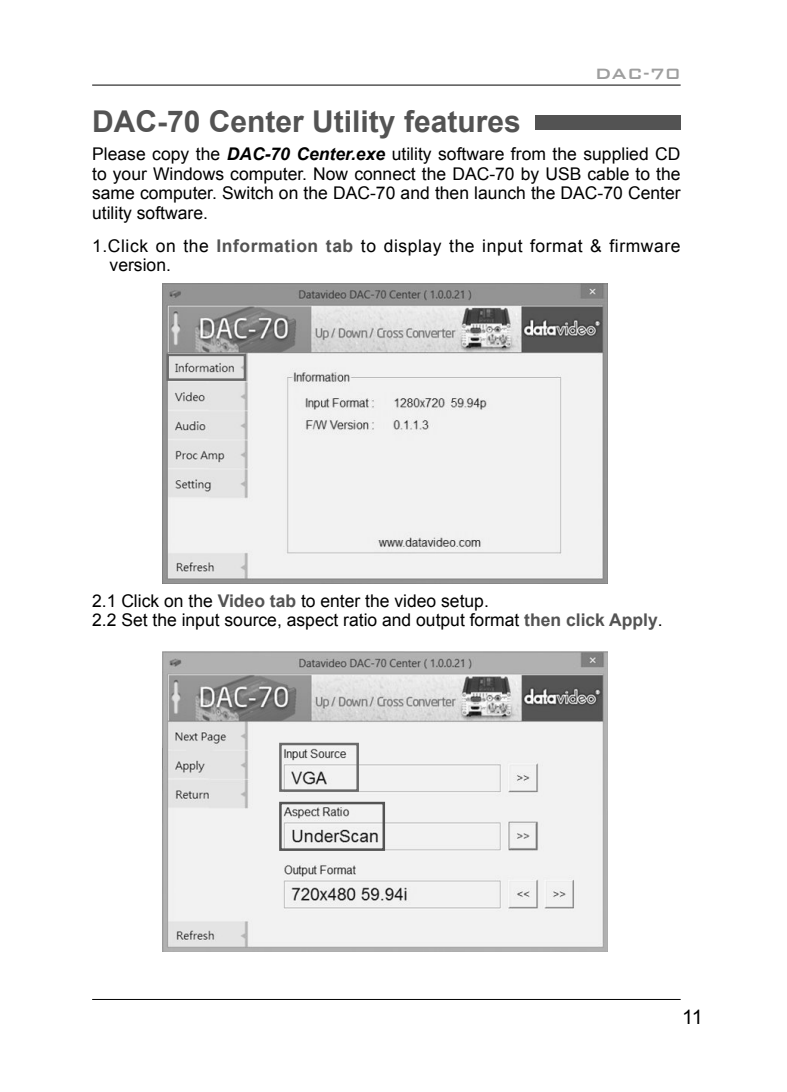
<style>
.page{position:relative;width:787px;height:1092px;background:#fff}
.page>*{position:absolute;margin:0;border:0;box-sizing:border-box;transform-origin:0 0}
.t1{font:700 30px "Arial";color:#535353}
.t2{font:500 20px "Bank Gothic";color:#9e9e9e}
.t3{font:20px "Arial";color:#000}
.t4{font:17.5px/19.5px "Arial";color:#000;text-align:justify}
.t5{font:17.5px/19.5px "Arial";letter-spacing:.03em;color:#000}
.s1{font-weight:700;font-style:italic}
.s2{font-weight:700;color:#535353}
</style>
<div class="page">
<hr style="left:92px;top:998px;width:588px;height:1px;background:#000">
<hr style="left:92px;top:85px;width:588px;height:1px;background:#000">
<div style="left:534px;top:115px;width:146px;height:15px;background:#535353"></div>
<img style="left:162px;top:283px;width:445px;height:300px">
<img style="left:162px;top:651px;width:445px;height:300px">
<div style="left:166px;top:353px;width:80px;height:28px;border:2px solid #6a6a6a"></div>
<div style="left:279px;top:742px;width:80px;height:49px;border:2px solid #6a6a6a"></div>
<div style="left:279px;top:801px;width:106px;height:49px;border:2px solid #535353"></div>
<h1 class="t1" style="left:92px;top:102px;width:430px">DAC-70 Center Utility features</h1>
<p class="t2" style="left:594px;top:58px;width:87px">DAC-70</p>
<p class="t4" style="left:92px;top:145px;width:590px">Please copy the <span class="s1">DAC-70 Center.exe</span> utility software from the supplied CD to your Windows computer. Now connect the DAC-70 by USB cable to the same computer. Switch on the DAC-70 and then launch the DAC-70 Center utility software.</p>
<p class="t5" style="left:110px;top:236px;width:572px;text-indent:-17px">1.Click on the <span class="s2">Information tab</span> to display the input format &amp; firmware version.</p>
<p class="t4" style="left:92px;top:591px;width:572px">2.1 Click on the <span class="s2">Video tab</span> to enter the video setup.<br>2.2 Set the input source, aspect ratio and output format <span class="s2">then click Apply</span>.</p>
<p class="t3" style="left:682px;top:1003px;width:22px">11</p>
</div>
